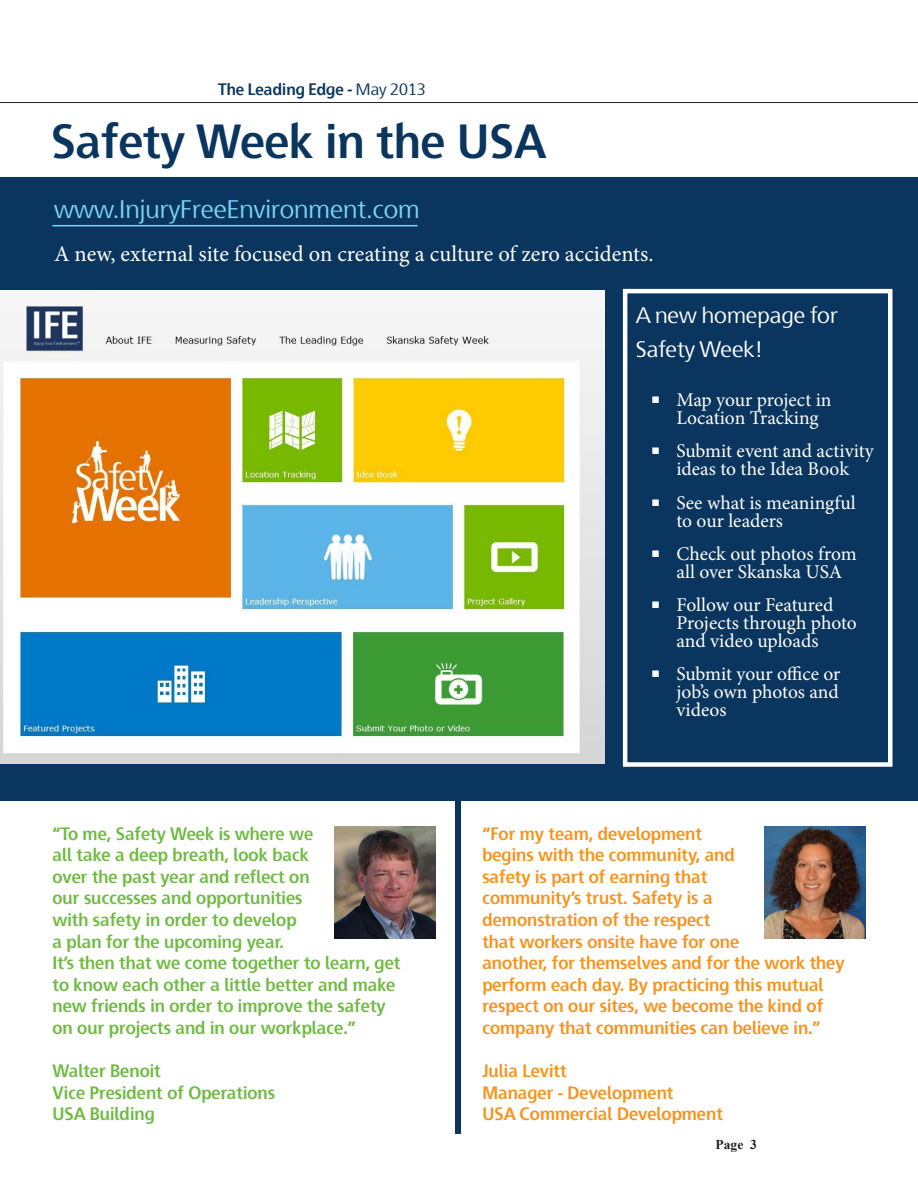
<style>
.page{position:relative;width:918px;height:1188px;background:#fff}
.page>*{position:absolute;margin:0;border:0;box-sizing:border-box;transform-origin:0 0}
.Sub_Header_Blue{font:700 48px "Skanska Sans Pro";color:#0a355e}
.t1{font:25.5px "Skanska Sans Pro";color:#7cd3f6}
.Text{font:22.5px "Minion Pro";color:#fff}
.Text-2{font:22.5px "Skanska Sans Pro";color:#fff}
.t2{font:19.5px/18px "Minion Pro";letter-spacing:-.005em;color:#fff}
.Call_Out_Orange_13pt{font:700 18px/21.6px "Skanska Sans Pro";color:#f7931d}
.Call_Out_Green_13pt{font:700 18px/21.6px "Skanska Sans Pro";color:#6fbb42}
.t3{font:700 16.5px "Skanska Sans";color:#0a355e}
.t4{font:700 13.5px "Times New Roman";color:#231f20}
.s1{font-family:"Skanska Sans Pro";font-weight:400}
.s2{font-family:"Skanska Sans Pro"}
</style>
<div class="page">
<hr style="left:0;top:102px;width:918px;height:1px;background:#231f20">
<div style="left:0;top:177px;width:918px;height:624px;background:#0a355e"></div>
<hr style="left:53px;top:225px;width:365px;height:1px;background:#7cd3f6">
<img style="left:0;top:290px;width:605px;height:474px">
<div style="left:623px;top:289px;width:269px;height:478px;border:4px solid #fff"></div>
<div style="left:455px;top:793px;width:6px;height:341px;background:#0a355e"></div>
<img style="left:335px;top:826px;width:101px;height:113px">
<img style="left:765px;top:826px;width:100px;height:113px">
<p class="t3" style="left:218px;top:79px;width:209px">The Leading Edge - <span class="s1">May 2013</span></p>
<p class="Sub_Header_Blue" style="left:51px;top:113px;width:497px">Safety Week in the USA</p>
<p class="t1" style="left:54px;top:194px;width:367px">www.InjuryFreeEnvironment.com</p>
<p class="Text" style="left:54px;top:239px;width:601px">A new, external site focused on creating a culture of zero accidents.</p>
<p class="Call_Out_Green_13pt" style="left:53px;top:822px;width:349px">“To me, Safety Week is where we<br>all take a deep breath, look back<br>over the past year and reflect on<br>our successes and opportunities<br>with safety in order to develop<br>a plan for the upcoming year.<br>It’s then that we come together to learn, get to know each other a little better and make new friends in order to improve the safety on our projects and in our workplace.”</p>
<p class="Call_Out_Green_13pt" style="left:53px;top:1060px;width:224px">Walter Benoit<br>Vice President of Operations<br>USA Building</p>
<p class="Text-2" style="left:636px;top:302px;width:203px">A new homepage for</p>
<p class="Text-2" style="left:636px;top:337px;width:129px">Safety Week!</p>
<p class="t2" style="left:676px;top:391px;width:157px;text-indent:-26px"><span class="s2">•</span> Map your project in<br>Location Tracking</p>
<p class="t2" style="left:651px;top:442px;width:224px;text-align:center"><span class="s2">•</span> Submit event and activity ideas to the Idea Book</p>
<p class="t2" style="left:676px;top:493px;width:181px;text-indent:-26px"><span class="s2">•</span> See what is meaningful to our leaders</p>
<p class="t2" style="left:651px;top:545px;width:207px;text-align:center"><span class="s2">•</span> Check out photos from all over Skanska USA</p>
<p class="t2" style="left:676px;top:596px;width:182px;text-indent:-26px"><span class="s2">•</span> Follow our Featured<br>Projects through photo and video uploads</p>
<p class="t2" style="left:676px;top:665px;width:165px;text-align:justify;text-indent:-26px"><span class="s2">•</span> Submit your office or job’s own photos and videos</p>
<p class="Call_Out_Orange_13pt" style="left:482px;top:822px;width:364px">“For my team, development<br>begins with the community, and<br>safety is part of earning that<br>community’s trust. Safety is a<br>demonstration of the respect<br>that workers onsite have for one<br>another, for themselves and for the work they perform each day. By practicing this mutual respect on our sites, we become the kind of company that communities can believe in.”</p>
<p class="Call_Out_Orange_13pt" style="left:482px;top:1060px;width:242px">Julia Levitt<br>Manager - Development<br>USA Commercial Development</p>
<p class="t4" style="left:716px;top:1135px;width:43px">Page 3</p>
</div>
